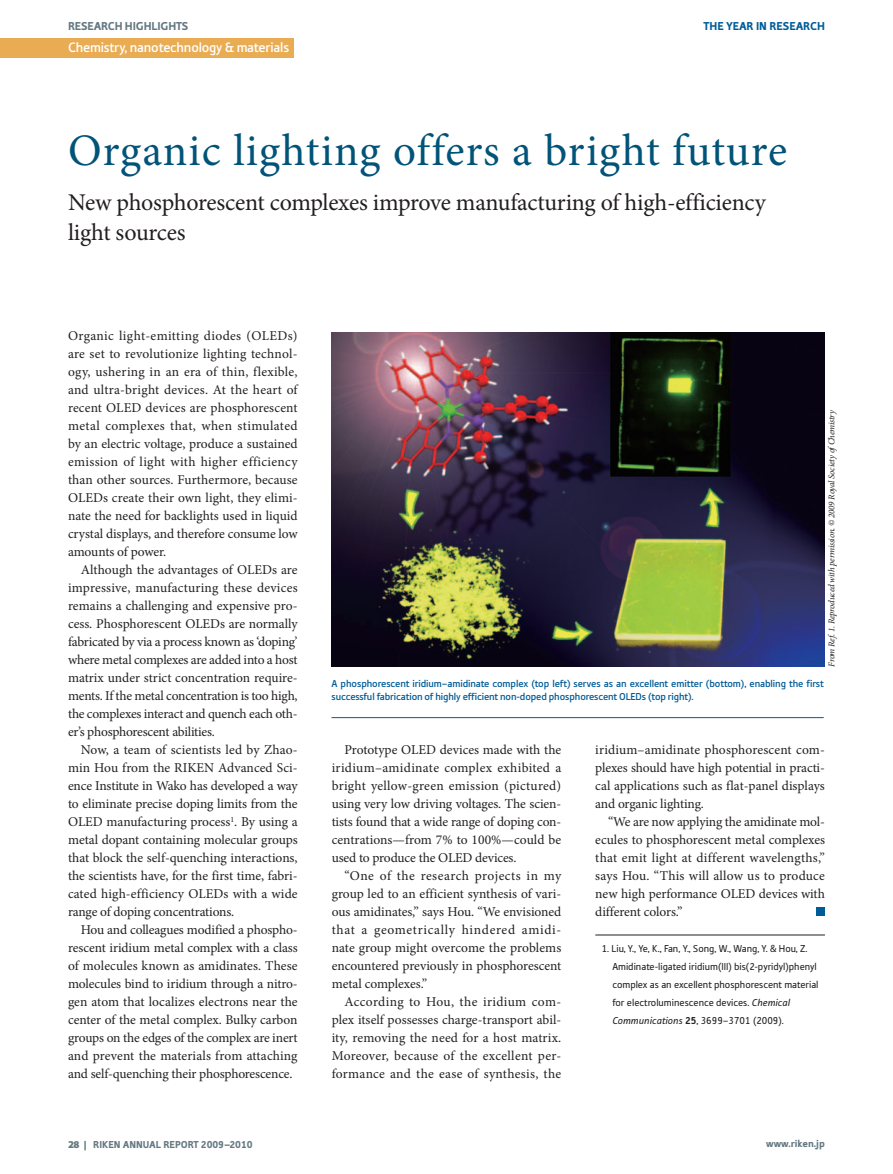
<style>
.page{position:relative;width:893px;height:1174px;background:#fff}
.page>*{position:absolute;margin:0;border:0;box-sizing:border-box;transform-origin:0 0}
.t1{font:45px "Minion Pro";letter-spacing:.025em;color:#015378}
.t2{font:24px/30px "Minion Pro";letter-spacing:-.01em;color:#231f20}
.t3{font:500 14.25px "Tabula ITC Pro";letter-spacing:-.01em;color:#fff}
.t4{font:13.5px "Minion Pro";color:#231f20}
.t5{font:13.5px "Minion Pro";letter-spacing:.02em;color:#231f20}
.t6{font:13.5px "Minion Pro";letter-spacing:.025em;color:#231f20}
.t7{font:13.5px "Minion Pro";letter-spacing:-.02em;color:#231f20}
.t8{font:13.5px "Minion Pro";letter-spacing:.03em;color:#231f20}
.t9{font:13.5px "Minion Pro";letter-spacing:.05em;color:#231f20}
.t10{font:13.5px "Minion Pro";letter-spacing:.035em;color:#231f20}
.t11{font:900 12px "Tabula ITC Pro";letter-spacing:-.01em;color:#647882}
.t12{font:900 12px "Tabula ITC Pro";color:#005c98}
.t13{font:10.5px/18px "Tabula ITC Pro";color:#231f20}
.t14{font:500 10.5px/13.5px "Tabula ITC Pro";letter-spacing:-.01em;color:#005c98}
.t15{font:900 10.5px "Tabula ITC Pro";color:#647882}
.t16{font:italic 9px "Minion Pro";letter-spacing:-.025em;color:#231f20}
.s1{font-family:"Myriad Pro"}
.s2{font-style:italic}
.s3{font-weight:700}
</style>
<div class="page">
<hr style="left:595px;top:934px;width:230px;height:1px;background:#231f20">
<div style="left:817px;top:907px;width:8px;height:8px;background:#005c98"></div>
<hr style="left:331px;top:717px;width:493px;height:1px;background:#005c98">
<img style="left:331px;top:332px;width:494px;height:334px">
<div style="left:0;top:38px;width:293px;height:19px;background:#eaac52"></div>
<p class="t11" style="left:68px;top:21px;width:122px">RESEARCH HIGHLIGHTS</p>
<p class="t3" style="left:68px;top:41px;width:223px">Chemistry, nanotechnology &amp; materials</p>
<p class="t12" style="left:703px;top:21px;width:123px">THE YEAR IN RESEARCH</p>
<p class="t1" style="left:68px;top:132px;width:721px">Organic lighting offers a bright future</p>
<p class="t2" style="left:68px;top:189px;width:699px">New phosphorescent complexes improve manufacturing of high-efficiency light sources</p>
<p class="t6" style="left:68px;top:330px;width:231px">Organic light-emitting diodes (OLEDs)</p>
<p class="t4" style="left:68px;top:348px;width:231px">are set to revolutionize lighting technol-</p>
<p class="t5" style="left:68px;top:366px;width:231px">ogy, ushering in an era of thin, flexible,</p>
<p class="t5" style="left:68px;top:384px;width:231px">and ultra-bright devices. At the heart of</p>
<p class="t4" style="left:68px;top:402px;width:231px">recent OLED devices are phosphorescent</p>
<p class="t8" style="left:68px;top:420px;width:231px">metal complexes that, when stimulated</p>
<p class="t4" style="left:68px;top:438px;width:231px">by an electric voltage, produce a sustained</p>
<p class="t6" style="left:68px;top:456px;width:231px">emission of light with higher efficiency</p>
<p class="t4" style="left:68px;top:474px;width:231px">than other sources. Furthermore, because</p>
<p class="t4" style="left:68px;top:492px;width:231px">OLEDs create their own light, they elimi-</p>
<p class="t4" style="left:68px;top:510px;width:231px">nate the need for backlights used in liquid</p>
<p class="t4" style="left:68px;top:528px;width:231px">crystal displays, and therefore consume low</p>
<p class="t4" style="left:68px;top:546px;width:100px">amounts of power.</p>
<p class="t4" style="left:81px;top:564px;width:218px">Although the advantages of OLEDs are</p>
<p class="t4" style="left:68px;top:582px;width:231px">impressive, manufacturing these devices</p>
<p class="t4" style="left:68px;top:600px;width:231px">remains a challenging and expensive pro-</p>
<p class="t4" style="left:68px;top:618px;width:231px">cess. Phosphorescent OLEDs are normally</p>
<p class="t4" style="left:68px;top:636px;width:231px">fabricated by via a process known as ‘doping’</p>
<p class="t4" style="left:68px;top:654px;width:231px">where metal complexes are added into a host</p>
<p class="t4" style="left:68px;top:672px;width:231px">matrix under strict concentration require-</p>
<p class="t7" style="left:68px;top:690px;width:231px">ments. If the metal concentration is too high,</p>
<p class="t4" style="left:68px;top:708px;width:231px">the complexes interact and quench each oth-</p>
<p class="t4" style="left:68px;top:726px;width:148px">er’s phosphorescent abilities.</p>
<p class="t4" style="left:81px;top:744px;width:218px">Now, a team of scientists led by Zhao-</p>
<p class="t4" style="left:68px;top:762px;width:231px">min Hou from the RIKEN Advanced Sci-</p>
<p class="t4" style="left:68px;top:780px;width:231px">ence Institute in Wako has developed a way</p>
<p class="t4" style="left:68px;top:798px;width:231px">to eliminate precise doping limits from the</p>
<p class="t4" style="left:68px;top:816px;width:231px">OLED manufacturing process<sup>1</sup>. By using a</p>
<p class="t4" style="left:68px;top:834px;width:231px">metal dopant containing molecular groups</p>
<p class="t4" style="left:68px;top:852px;width:231px">that block the self-quenching interactions,</p>
<p class="t4" style="left:68px;top:870px;width:231px">the scientists have, for the first time, fabri-</p>
<p class="t4" style="left:68px;top:888px;width:231px">cated high-efficiency OLEDs with a wide</p>
<p class="t7" style="left:68px;top:906px;width:168px">range of doping concentrations.</p>
<p class="t4" style="left:81px;top:924px;width:218px">Hou and colleagues modified a phospho-</p>
<p class="t4" style="left:68px;top:942px;width:231px">rescent iridium metal complex with a class</p>
<p class="t4" style="left:68px;top:960px;width:231px">of molecules known as amidinates. These</p>
<p class="t4" style="left:68px;top:978px;width:231px">molecules bind to iridium through a nitro-</p>
<p class="t4" style="left:68px;top:996px;width:231px">gen atom that localizes electrons near the</p>
<p class="t4" style="left:68px;top:1014px;width:231px">center of the metal complex. Bulky carbon</p>
<p class="t4" style="left:68px;top:1032px;width:231px">groups on the edges of the complex are inert</p>
<p class="t4" style="left:68px;top:1050px;width:231px">and prevent the materials from attaching</p>
<p class="t4" style="left:68px;top:1068px;width:226px">and self-quenching their phosphorescence.</p>
<p class="t16" style="left:828px;top:666px;width:258px;rotate:-90deg">From Ref. 1. Reproduced with permission. © 2009 Royal Society of Chemistry</p>
<p class="t14" style="left:331px;top:677px;width:494px">A phosphorescent iridium–amidinate complex (top left) serves as an excellent emitter (bottom), enabling the first successful fabrication of highly efficient non-doped phosphorescent OLEDs (top right).</p>
<p class="t4" style="left:344px;top:744px;width:218px">Prototype OLED devices made with the</p>
<p class="t6" style="left:332px;top:762px;width:231px">iridium–amidinate complex exhibited a</p>
<p class="t5" style="left:332px;top:780px;width:231px">bright yellow-green emission (pictured)</p>
<p class="t4" style="left:332px;top:798px;width:231px">using very low driving voltages. The scien-</p>
<p class="t4" style="left:332px;top:816px;width:231px">tists found that a wide range of doping con-</p>
<p class="t4" style="left:332px;top:834px;width:231px">centrations—from 7% to 100%—could be</p>
<p class="t4" style="left:332px;top:852px;width:186px">used to produce the OLED devices.</p>
<p class="t10" style="left:344px;top:870px;width:218px">“One of the research projects in my</p>
<p class="t4" style="left:332px;top:888px;width:231px">group led to an efficient synthesis of vari-</p>
<p class="t4" style="left:332px;top:906px;width:231px">ous amidinates,” says Hou. “We envisioned</p>
<p class="t9" style="left:332px;top:924px;width:231px">that a geometrically hindered amidi-</p>
<p class="t4" style="left:332px;top:942px;width:231px">nate group might overcome the problems</p>
<p class="t4" style="left:332px;top:960px;width:231px">encountered previously in phosphorescent</p>
<p class="t4" style="left:332px;top:978px;width:97px">metal complexes.”</p>
<p class="t6" style="left:344px;top:996px;width:218px">According to Hou, the iridium com-</p>
<p class="t4" style="left:332px;top:1014px;width:231px">plex itself possesses charge-transport abil-</p>
<p class="t4" style="left:332px;top:1032px;width:231px">ity, removing the need for a host matrix.</p>
<p class="t6" style="left:332px;top:1050px;width:231px">Moreover, because of the excellent per-</p>
<p class="t5" style="left:332px;top:1068px;width:231px">formance and the ease of synthesis, the</p>
<p class="t4" style="left:595px;top:744px;width:231px">iridium–amidinate phosphorescent com-</p>
<p class="t4" style="left:595px;top:762px;width:231px">plexes should have high potential in practi-</p>
<p class="t4" style="left:595px;top:780px;width:231px">cal applications such as flat-panel displays</p>
<p class="t4" style="left:595px;top:798px;width:110px">and organic lighting.</p>
<p class="t4" style="left:608px;top:816px;width:218px">“We are now applying the amidinate mol-</p>
<p class="t4" style="left:595px;top:834px;width:231px">ecules to phosphorescent metal complexes</p>
<p class="t5" style="left:595px;top:852px;width:231px">that emit light at different wavelengths,”</p>
<p class="t4" style="left:595px;top:870px;width:231px">says Hou. “This will allow us to produce</p>
<p class="t4" style="left:595px;top:888px;width:231px">new high performance OLED devices with</p>
<p class="t4" style="left:595px;top:906px;width:89px">different colors.”</p>
<p class="t13" style="left:612px;top:940px;width:208px;text-indent:-11px">1. Liu, Y., Ye, K., Fan, Y., Song, W., Wang, Y. <span class="s1">&amp;</span> Hou, Z.<br>Amidinate-ligated iridium(III) bis(2-pyridyl)phenyl complex as an excellent phosphorescent material for electroluminescence devices. <span class="s2">Chemical Communications</span> <span class="s3">25</span>, 3699–3701 (2009).</p>
<p class="t15" style="left:68px;top:1140px;width:186px"><span class="s1">28</span> | RIKEN ANNUAL REPORT 2009–2010</p>
<p class="t15" style="left:766px;top:1139px;width:60px">www.riken.jp</p>
</div>
